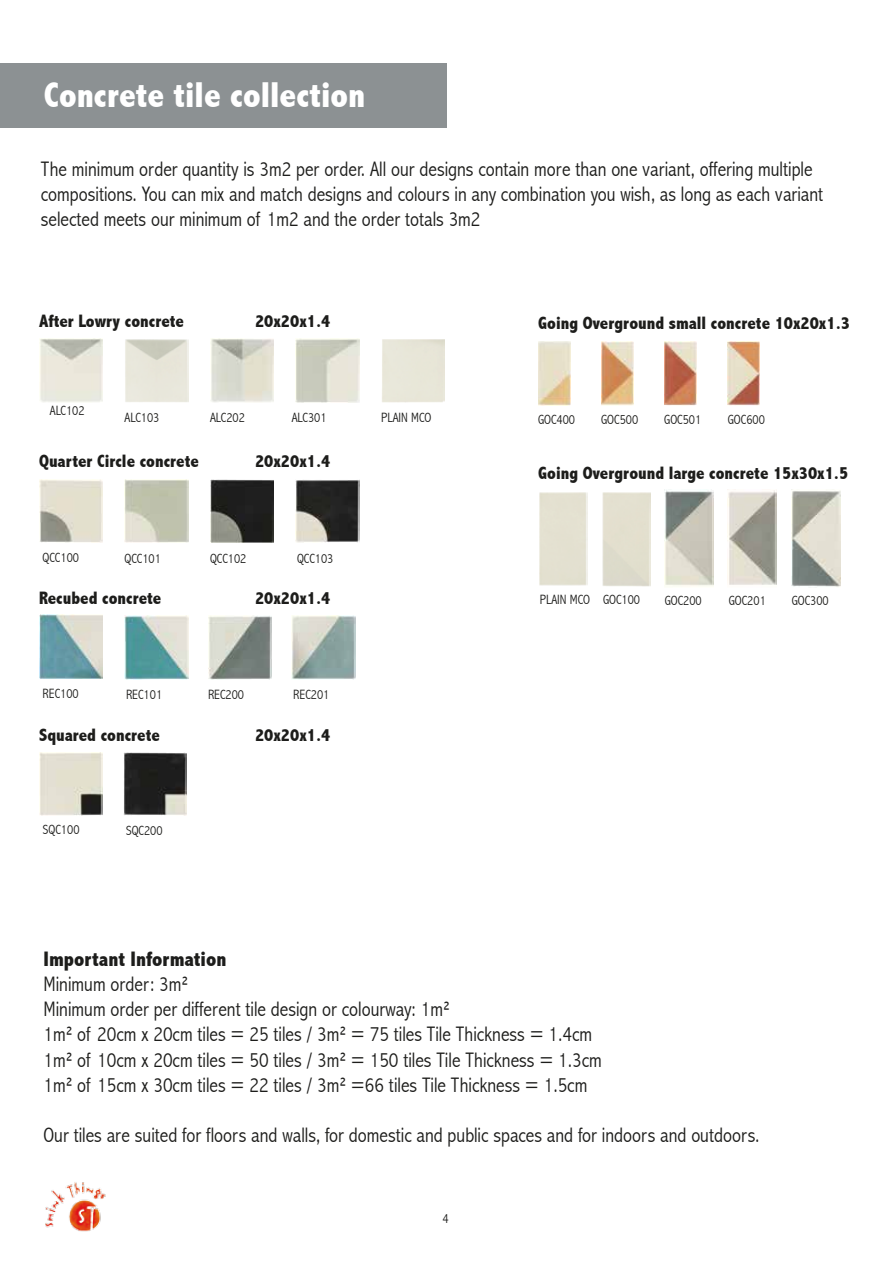
<style>
.page{position:relative;width:893px;height:1263px;background:#fff}
.page>*{position:absolute;margin:0;border:0;box-sizing:border-box;transform-origin:0 0}
.t1{font:800 condensed 36px "Abadi";color:#fff}
.t2{font:300 condensed 21px/25.2px "Abadi";color:#1d1d1b}
.t3{font:800 condensed 21px "Abadi";color:#1d1d1b}
.t4{font:800 condensed 18px "Abadi";color:#1d1d1b}
.t5{font:300 condensed 13.5px "Abadi";color:#1d1d1b}
</style>
<div class="page">
<img style="left:45px;top:1182px;width:61px;height:50px">
<div style="left:0;top:63px;width:446px;height:65px;background:#8c9193"></div>
<img style="left:39px;top:339px;width:64px;height:63px">
<img style="left:125px;top:339px;width:63px;height:63px">
<img style="left:210px;top:339px;width:64px;height:64px">
<img style="left:296px;top:339px;width:63px;height:64px">
<img style="left:39px;top:479px;width:64px;height:64px">
<img style="left:125px;top:479px;width:63px;height:64px">
<img style="left:210px;top:479px;width:64px;height:64px">
<img style="left:296px;top:480px;width:63px;height:63px">
<img style="left:39px;top:615px;width:64px;height:63px">
<img style="left:124px;top:615px;width:64px;height:64px">
<img style="left:208px;top:616px;width:64px;height:63px">
<img style="left:292px;top:615px;width:63px;height:64px">
<div style="left:539px;top:492px;width:48px;height:94px;background:#e4e0d1"></div>
<img style="left:602px;top:492px;width:49px;height:95px">
<img style="left:665px;top:490px;width:49px;height:97px">
<img style="left:728px;top:490px;width:49px;height:95px">
<img style="left:791px;top:489px;width:49px;height:98px">
<img style="left:39px;top:752px;width:64px;height:64px">
<img style="left:124px;top:752px;width:63px;height:64px">
<img style="left:538px;top:342px;width:32px;height:63px">
<img style="left:601px;top:342px;width:32px;height:63px">
<img style="left:664px;top:342px;width:32px;height:63px">
<img style="left:727px;top:342px;width:32px;height:63px">
<h1 class="t1" style="left:44px;top:74px;width:323px">Concrete tile collection</h1>
<p class="t2" style="left:41px;top:156px;width:784px">The minimum order quantity is 3m2 per order. All our designs contain more than one variant, offering multiple compositions. You can mix and match designs and colours in any combination you wish, as long as each variant selected meets our minimum of 1m2 and the order totals 3m2</p>
<p class="t4" style="left:39px;top:311px;width:146px">After Lowry concrete</p>
<p class="t4" style="left:255px;top:311px;width:77px">20x20x1.4</p>
<p class="t4" style="left:538px;top:312px;width:313px">Going Overground small concrete 10x20x1.3</p>
<p class="t5" style="left:50px;top:403px;width:36px">ALC102</p>
<p class="t5" style="left:125px;top:410px;width:36px">ALC103</p>
<p class="t5" style="left:210px;top:410px;width:36px">ALC202</p>
<p class="t5" style="left:292px;top:410px;width:36px">ALC301</p>
<p class="t5" style="left:381px;top:410px;width:52px">PLAIN MCO</p>
<p class="t5" style="left:538px;top:412px;width:38px">GOC400</p>
<p class="t5" style="left:601px;top:412px;width:38px">GOC500</p>
<p class="t5" style="left:664px;top:412px;width:38px">GOC501</p>
<p class="t5" style="left:728px;top:412px;width:38px">GOC600</p>
<p class="t4" style="left:39px;top:450px;width:161px">Quarter Circle concrete</p>
<p class="t4" style="left:255px;top:450px;width:77px">20x20x1.4</p>
<p class="t5" style="left:43px;top:550px;width:38px">QCC100</p>
<p class="t5" style="left:125px;top:551px;width:38px">QCC101</p>
<p class="t5" style="left:210px;top:551px;width:38px">QCC102</p>
<p class="t5" style="left:297px;top:551px;width:38px">QCC103</p>
<p class="t4" style="left:39px;top:587px;width:124px">Recubed concrete</p>
<p class="t4" style="left:255px;top:587px;width:77px">20x20x1.4</p>
<p class="t5" style="left:43px;top:685px;width:38px">REC100</p>
<p class="t5" style="left:126px;top:686px;width:38px">REC101</p>
<p class="t5" style="left:208px;top:686px;width:38px">REC200</p>
<p class="t5" style="left:293px;top:686px;width:38px">REC201</p>
<p class="t4" style="left:39px;top:724px;width:122px">Squared concrete</p>
<p class="t4" style="left:255px;top:724px;width:77px">20x20x1.4</p>
<p class="t5" style="left:43px;top:822px;width:38px">SQC100</p>
<p class="t5" style="left:126px;top:823px;width:38px">SQC200</p>
<p class="t4" style="left:538px;top:462px;width:312px">Going Overground large concrete 15x30x1.5</p>
<p class="t5" style="left:540px;top:592px;width:102px">PLAIN MCO GOC100</p>
<p class="t5" style="left:665px;top:593px;width:38px">GOC200</p>
<p class="t5" style="left:729px;top:593px;width:38px">GOC201</p>
<p class="t5" style="left:792px;top:593px;width:38px">GOC300</p>
<p class="t3" style="left:44px;top:947px;width:184px">Important Information</p>
<p class="t2" style="left:44px;top:971px;width:560px">Minimum order: 3m²<br>Minimum order per different tile design or colourway: 1m²<br>1m² of 20cm x 20cm tiles = 25 tiles / 3m² = 75 tiles Tile Thickness = 1.4cm 1m² of 10cm x 20cm tiles = 50 tiles / 3m² = 150 tiles Tile Thickness = 1.3cm 1m² of 15cm x 30cm tiles = 22 tiles / 3m² =66 tiles Tile Thickness = 1.5cm</p>
<p class="t2" style="left:44px;top:1123px;width:717px">Our tiles are suited for floors and walls, for domestic and public spaces and for indoors and outdoors.</p>
<p class="t5" style="left:443px;top:1210px;width:8px">4</p>
</div>
